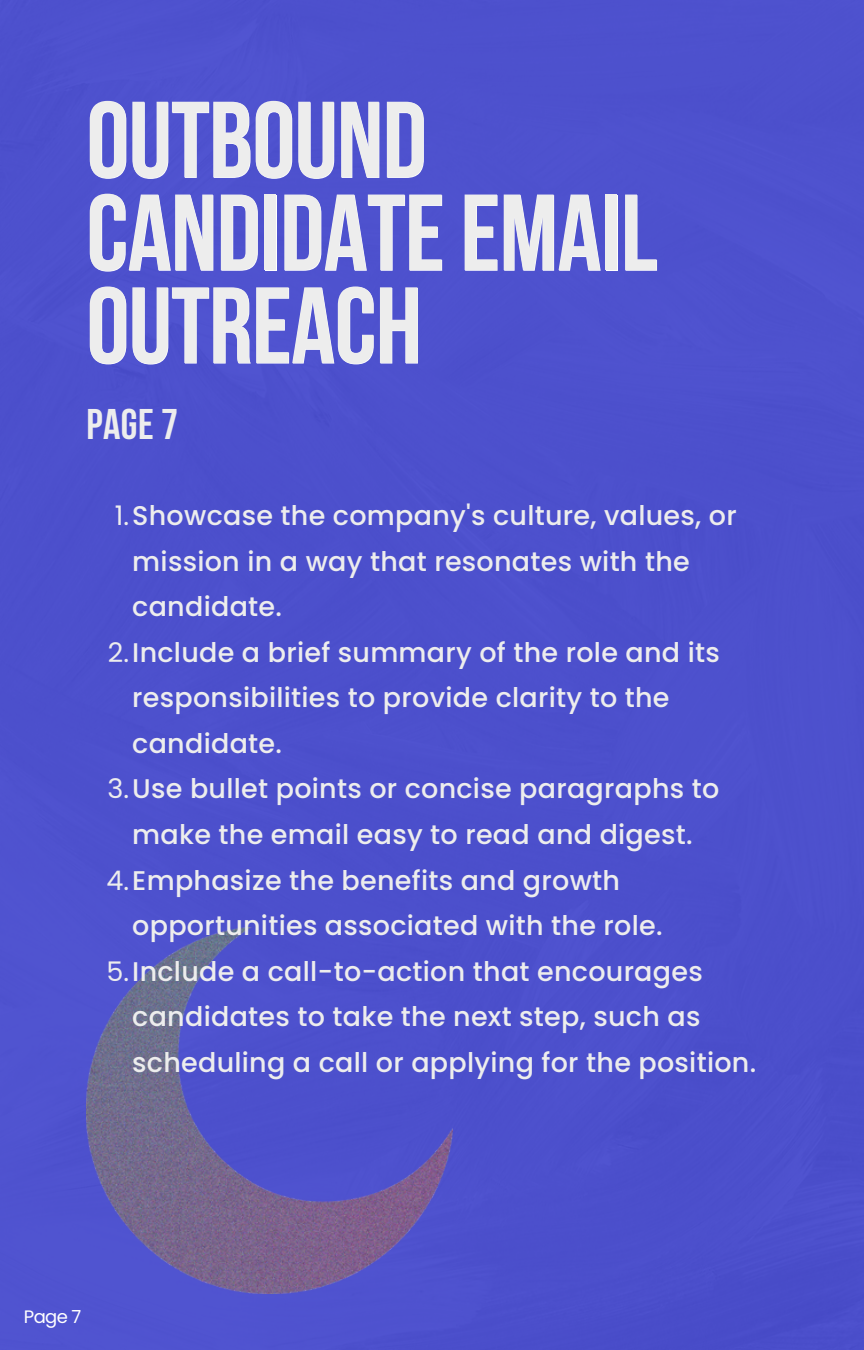
<style>
.page{position:relative;width:864px;height:1350px;background:#4d50cd}
.page>*{position:absolute;margin:0;border:0;box-sizing:border-box;transform-origin:0 0}
.t1{font:700 108px "Bebas Neue";letter-spacing:-.005em;color:#ededed}
.t2{font:700 42.75px "Bebas Neue";color:#ededed}
.t3{font:500 27px/45.4px "Poppins";letter-spacing:.01em;color:#ededed}
.t4{font:18px "Poppins";color:#fff}
.s1{font-weight:400}
</style>
<div class="page">
<img style="left:86px;top:928px;width:367px;height:366px">
<p class="t1" style="left:86px;top:96px;width:342px">OUTBOUND</p>
<p class="t1" style="left:86px;top:189px;width:572px">CANDIDATEEMAIL</p>
<p class="t1" style="left:86px;top:282px;width:337px">OUTREACH</p>
<h2 class="t2" style="left:86px;top:407px;width:93px">Page 7</h2>
<h2 class="t3" style="left:132px;top:493px;width:606px;text-indent:-18px"><span class="s1">1.</span>Showcase the company's culture, values, or mission in a way that resonates with the candidate.</h2>
<p class="t3" style="left:132px;top:630px;width:589px;text-indent:-24px"><span class="s1">2.</span>Include a brief summary of the role and its responsibilities to provide clarity to the candidate.</p>
<p class="t3" style="left:107px;top:766px;width:613px;text-align:center"><span class="s1">3.</span>Use bullet points or concise paragraphs to make the email easy to read and digest.</p>
<p class="t3" style="left:132px;top:857px;width:532px;text-indent:-26px"><span class="s1">4.</span>Emphasize the benefits and growth opportunities associated with the role.</p>
<p class="t3" style="left:132px;top:949px;width:625px;text-indent:-26px"><span class="s1">5.</span>Include a call-to-action that encourages candidates to take the next step, such as scheduling a call or applying for the position.</p>
<p class="t4" style="left:24px;top:1304px;width:59px">Page 7</p>
</div>
